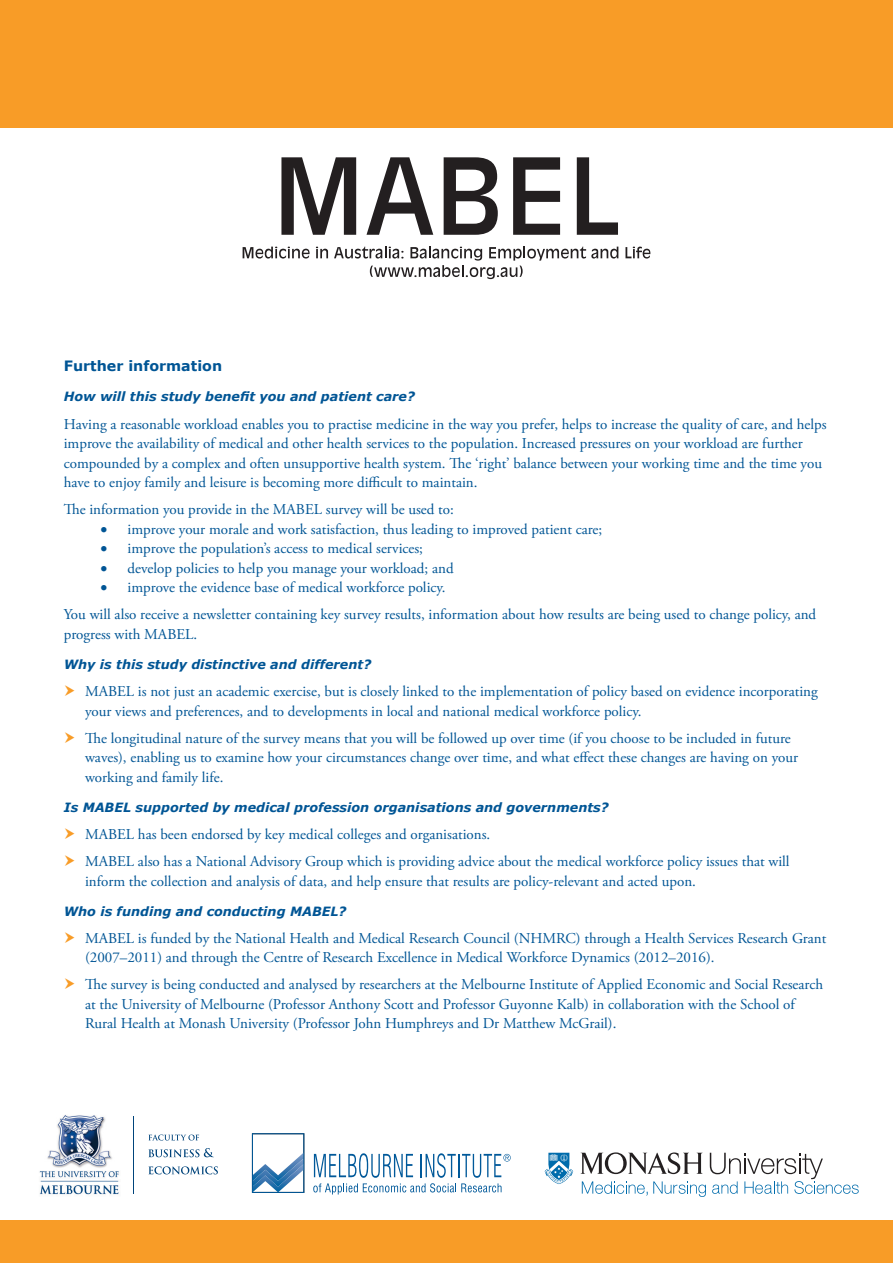
<style>
.page{position:relative;width:893px;height:1263px;background:#fff}
.page>*{position:absolute;margin:0;border:0;box-sizing:border-box;transform-origin:0 0}
.t1{font:15px/19.5px "Adobe Garamond Pro";color:#005595}
.t2{font:700 14.25px "Verdana";color:#005595}
.t3{font:italic 700 12.75px "Verdana";color:#005595}
</style>
<div class="page">
<div style="left:0;top:0;width:893px;height:128px;background:#f89c27"></div>
<div style="left:0;top:1220px;width:893px;height:43px;background:#f89c27"></div>
<svg style="left:281px;top:157px;width:75px;height:78px"></svg>
<svg style="left:366px;top:157px;width:67px;height:78px"></svg>
<svg style="left:444px;top:157px;width:54px;height:78px"></svg>
<svg style="left:513px;top:157px;width:47px;height:78px"></svg>
<svg style="left:577px;top:157px;width:41px;height:78px"></svg>
<svg style="left:243px;top:247px;width:67px;height:12px"></svg>
<svg style="left:316px;top:247px;width:12px;height:11px"></svg>
<svg style="left:625px;top:247px;width:25px;height:12px"></svg>
<svg style="left:334px;top:247px;width:284px;height:32px"></svg>
<svg style="left:545px;top:1153px;width:28px;height:31px"></svg>
<svg style="left:581px;top:1152px;width:278px;height:45px"></svg>
<hr style="left:133px;top:1116px;width:1px;height:77px;background:#00447b">
<img style="left:39px;top:1115px;width:80px;height:80px">
<svg style="left:148px;top:1134px;width:51px;height:6px"></svg>
<svg style="left:148px;top:1148px;width:66px;height:9px"></svg>
<svg style="left:148px;top:1166px;width:70px;height:8px"></svg>
<svg style="left:254px;top:1154px;width:48px;height:36px"></svg>
<div style="left:252px;top:1133px;width:52px;height:59px;border:1px solid #00599a"></div>
<svg style="left:313px;top:1153px;width:198px;height:41px"></svg>
<p class="t2" style="left:64px;top:356px;width:160px">Further information</p>
<p class="t3" style="left:64px;top:388px;width:353px">How will this study benefit you and patient care?</p>
<p class="t1" style="left:64px;top:415px;width:764px">Having a reasonable workload enables you to practise medicine in the way you prefer, helps to increase the quality of care, and helps improve the availability of medical and other health services to the population. Increased pressures on your workload are further compounded by a complex and often unsupportive health system. The ‘right’ balance between your working time and the time you have to enjoy family and leisure is becoming more difficult to maintain.</p>
<p class="t1" style="left:64px;top:500px;width:392px">The information you provide in the MABEL survey will be used to:</p>
<p class="t1" style="left:101px;top:520px;width:503px">• improve your morale and work satisfaction, thus leading to improved patient care;</p>
<p class="t1" style="left:101px;top:539px;width:324px">• improve the population’s access to medical services;</p>
<p class="t1" style="left:101px;top:559px;width:355px">• develop policies to help you manage your workload; and</p>
<p class="t1" style="left:64px;top:574px;width:754px;line-height:27.2px;text-indent:37px">• improve the evidence base of medical workforce policy.<br>You will also receive a newsletter containing key survey results, information about how results are being used to change policy, and</p>
<p class="t1" style="left:64px;top:625px;width:135px">progress with MABEL.</p>
<p class="t3" style="left:64px;top:655px;width:309px">Why is this study distinctive and different?</p>
<p class="t1" style="left:85px;top:682px;width:734px">MABEL is not just an academic exercise, but is closely linked to the implementation of policy based on evidence incorporating your views and preferences, and to developments in local and national medical workforce policy.</p>
<p class="t1" style="left:85px;top:729px;width:714px">The longitudinal nature of the survey means that you will be followed up over time (if you choose to be included in future waves), enabling us to examine how your circumstances change over time, and what effect these changes are having on your working and family life.</p>
<p class="t3" style="left:64px;top:798px;width:546px">Is MABEL supported by medical profession organisations and governments?</p>
<p class="t1" style="left:85px;top:821px;width:706px;line-height:27.2px">MABEL has been endorsed by key medical colleges and organisations.<br>MABEL also has a National Advisory Group which is providing advice about the medical workforce policy issues that will</p>
<p class="t1" style="left:85px;top:872px;width:612px">inform the collection and analysis of data, and help ensure that results are policy-relevant and acted upon.</p>
<p class="t3" style="left:64px;top:902px;width:284px">Who is funding and conducting MABEL?</p>
<p class="t1" style="left:85px;top:929px;width:743px">MABEL is funded by the National Health and Medical Research Council (NHMRC) through a Health Services Research Grant (2007–2011) and through the Centre of Research Excellence in Medical Workforce Dynamics (2012–2016).</p>
<p class="t1" style="left:85px;top:975px;width:740px">The survey is being conducted and analysed by researchers at the Melbourne Institute of Applied Economic and Social Research at the University of Melbourne (Professor Anthony Scott and Professor Guyonne Kalb) in collaboration with the School of<br>Rural Health at Monash University (Professor John Humphreys and Dr Matthew McGrail).</p>
</div>
